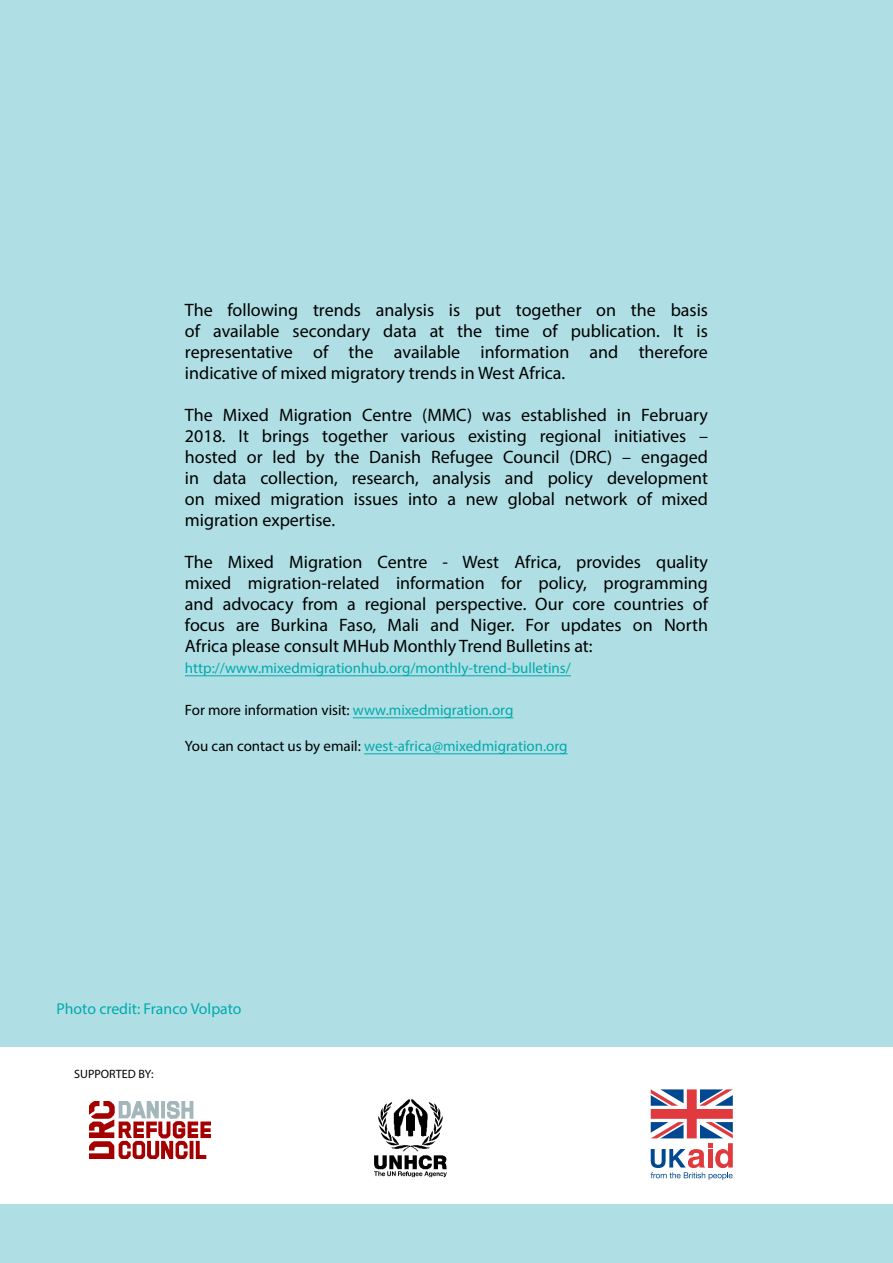
<style>
.page{position:relative;width:893px;height:1263px;background:#afdfe4}
.page>*{position:absolute;margin:0;border:0;box-sizing:border-box;transform-origin:0 0}
.t1{font:18px/21px "Myriad Pro";color:#000;text-align:justify}
.t2{font:15.75px "Myriad Pro";color:#00aaad}
.t3{font:15px "Myriad Pro";color:#00aaad}
.t4{font:15px "Myriad Pro";color:#000}
.t5{font:12.15px "Myriad Pro";color:#000}
.s1{color:#00aaad}
.s2{color:#000}
</style>
<div class="page">
<hr style="left:185px;top:675px;width:386px;height:1px;background:#00aaad">
<hr style="left:353px;top:717px;width:160px;height:1px;background:#00aaad">
<hr style="left:364px;top:753px;width:204px;height:1px;background:#00aaad">
<div style="left:0;top:1047px;width:893px;height:157px;background:#fff"></div>
<img style="left:89px;top:1101px;width:121px;height:58px">
<svg style="left:651px;top:1089px;width:82px;height:91px"></svg>
<img style="left:374px;top:1099px;width:73px;height:79px">
<p class="t1" style="left:185px;top:299px;width:525px">The following trends analysis is put together on the basis of available secondary data at the time of publication. It is representative of the available information and therefore indicative of mixed migratory trends in West Africa.</p>
<p class="t1" style="left:185px;top:404px;width:525px">The Mixed Migration Centre (MMC) was established in February 2018. It brings together various existing regional initiatives – hosted or led by the Danish Refugee Council (DRC) – engaged in data collection, research, analysis and policy development on mixed migration issues into a new global network of mixed migration expertise.</p>
<p class="t1" style="left:185px;top:551px;width:525px">The Mixed Migration Centre - West Africa, provides quality mixed migration-related information for policy, programming and advocacy from a regional perspective. Our core countries of focus are Burkina Faso, Mali and Niger. For updates on North Africa please consult MHub Monthly Trend Bulletins at:</p>
<p class="t3" style="left:185px;top:658px;width:387px">http://www.mixedmigrationhub.org/monthly-trend-bulletins/</p>
<p class="t4" style="left:185px;top:700px;width:330px">For more information visit: <span class="s1">www.mixedmigration.org</span></p>
<p class="t3" style="left:185px;top:736px;width:384px"><span class="s2">You can contact us by email:</span> west-africa@mixedmigration.org</p>
<p class="t2" style="left:57px;top:999px;width:187px">Photo credit: Franco Volpato</p>
<p class="t5" style="left:74px;top:1066px;width:81px">SUPPORTED BY:</p>
</div>
